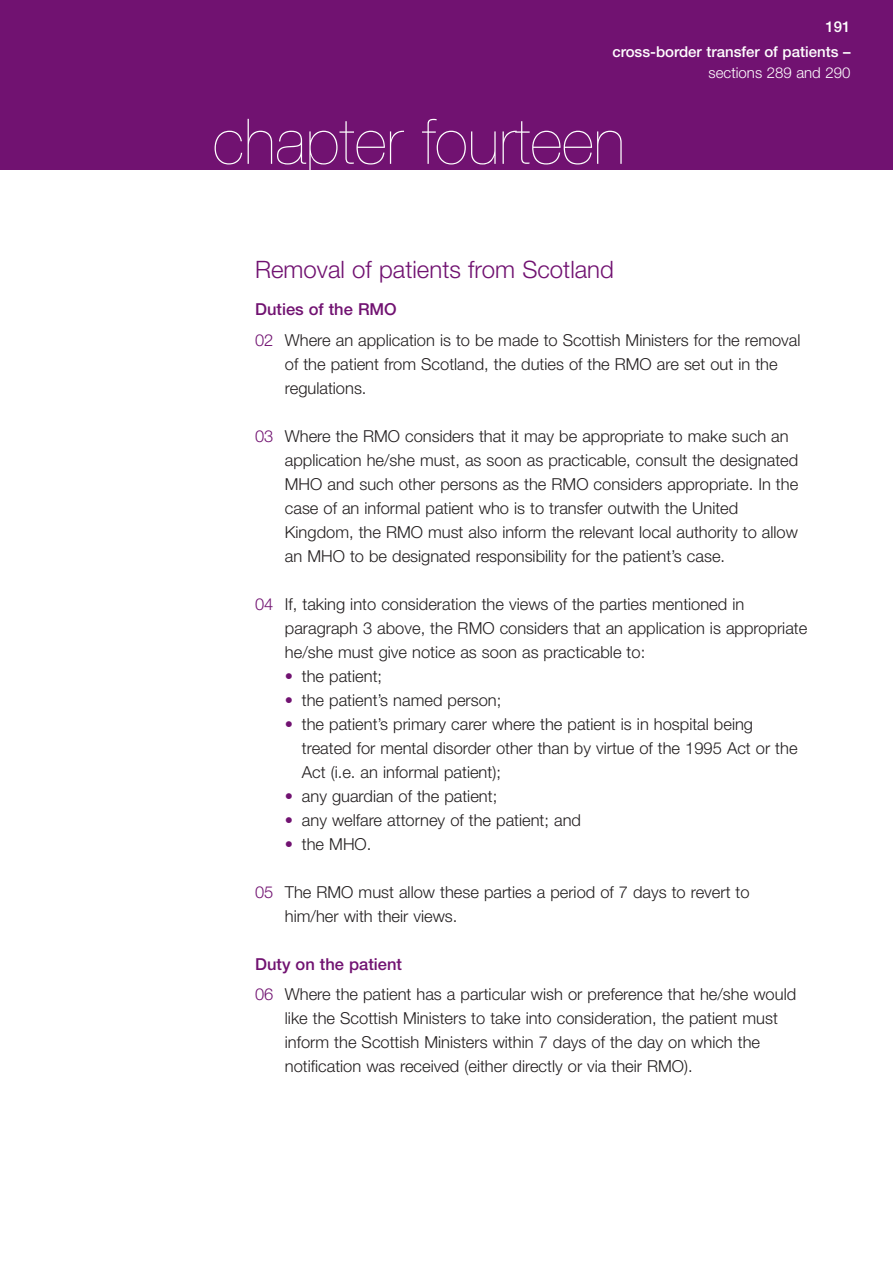
<style>
.page{position:relative;width:893px;height:1263px;background:#fff}
.page>*{position:absolute;margin:0;border:0;box-sizing:border-box;transform-origin:0 0}
.t1{font:200 63px "Helvetica Neue";color:#fff}
.t2{font:300 24px "Helvetica Neue";color:#711271}
.t3{font:300 16.5px/24px "Helvetica Neue";color:#231f20}
.t4{font:500 15px "Helvetica Neue";color:#fff}
.t5{font:300 15px "Helvetica Neue";color:#fff}
.s1{font-weight:500;color:#711271}
.s2{color:#711271}
</style>
<div class="page">
<div style="left:0;top:0;width:893px;height:170px;background:#711271"></div>
<p class="t4" style="left:825px;top:21px;width:27px">191</p>
<p class="t4" style="left:612px;top:47px;width:240px">cross-border transfer of patients –</p>
<p class="t5" style="left:709px;top:64px;width:143px">sections 289 and 290</p>
<h1 class="t1" style="left:213px;top:105px;width:414px">chapter fourteen</h1>
<h2 class="t2" style="left:255px;top:255px;width:360px">Removal of patients from Scotland</h2>
<p class="t3" style="left:255px;top:294px;width:547px;line-height:30.5px"><span class="s1">Duties of the RMO<br></span><span class="s2">02</span> Where an application is to be made to Scottish Ministers for the removal</p>
<p class="t3" style="left:285px;top:351px;width:494px">of the patient from Scotland, the duties of the RMO are set out in the regulations.</p>
<p class="t3" style="left:285px;top:423px;width:515px;text-indent:-30px"><span class="s2">03</span> Where the RMO considers that it may be appropriate to make such an application he/she must, as soon as practicable, consult the designated MHO and such other persons as the RMO considers appropriate. In the case of an informal patient who is to transfer outwith the United Kingdom, the RMO must also inform the relevant local authority to allow an MHO to be designated responsibility for the patient’s case.</p>
<p class="t3" style="left:285px;top:591px;width:524px;text-indent:-30px"><span class="s2">04</span> If, taking into consideration the views of the parties mentioned in paragraph 3 above, the RMO considers that an application is appropriate he/she must give notice as soon as practicable to:</p>
<p class="t3" style="left:285px;top:663px;width:99px"><span class="s2">•</span> the patient;</p>
<p class="t3" style="left:285px;top:687px;width:218px"><span class="s2">•</span> the patient’s named person;</p>
<p class="t3" style="left:302px;top:711px;width:497px;text-indent:-17px"><span class="s2">•</span> the patient’s primary carer where the patient is in hospital being treated for mental disorder other than by virtue of the 1995 Act or the<br>Act (i.e. an informal patient);</p>
<p class="t3" style="left:285px;top:783px;width:214px"><span class="s2">•</span> any guardian of the patient;</p>
<p class="t3" style="left:285px;top:807px;width:298px"><span class="s2">•</span> any welfare attorney of the patient; and</p>
<p class="t3" style="left:285px;top:831px;width:88px"><span class="s2">•</span> the MHO.</p>
<p class="t3" style="left:285px;top:879px;width:466px;text-indent:-30px"><span class="s2">05</span> The RMO must allow these parties a period of 7 days to revert to him/her with their views.</p>
<p class="t3" style="left:255px;top:948px;width:542px;line-height:30.5px"><span class="s1">Duty on the patient<br></span><span class="s2">06</span> Where the patient has a particular wish or preference that he/she would</p>
<p class="t3" style="left:285px;top:1006px;width:494px">like the Scottish Ministers to take into consideration, the patient must inform the Scottish Ministers within 7 days of the day on which the notification was received (either directly or via their RMO).</p>
</div>
